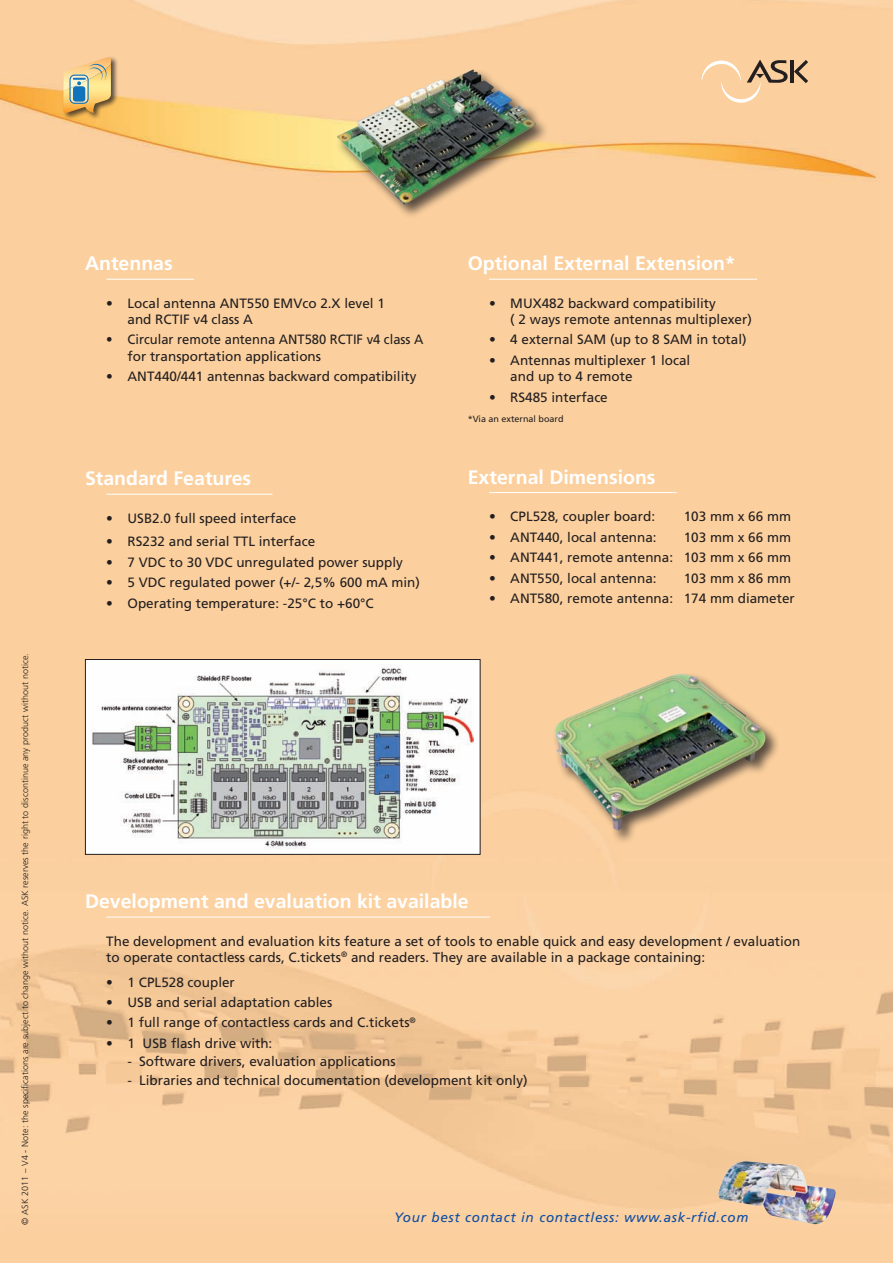
<style>
.page{position:relative;width:893px;height:1263px;background:#fff}
.page>*{position:absolute;margin:0;border:0;box-sizing:border-box;transform-origin:0 0}
.t1{font:700 19.5px "Frutiger";color:#fff}
.t2{font:13.5px/16.2px "Frutiger";color:#231f20}
.t3{font:13.5px/16.2px "Frutiger";color:#231f20;scale:.96 1}
.t4{font:italic 13.5px "Frutiger";letter-spacing:.05em;color:#0d4da1}
.t5{font:300 9px "Frutiger";color:#231f20}
.t6{font:9px "Frutiger";color:#231f20}
</style>
<div class="page">
<img style="left:0;top:0;width:893px;height:1263px">
<img style="left:718px;top:1161px;width:118px;height:64px">
<hr style="left:791px;top:60px;width:3px;height:22px;background:#231f20">
<svg style="left:794px;top:60px;width:14px;height:23px"></svg>
<svg style="left:702px;top:60px;width:86px;height:43px;background:#e8c399"></svg>
<div style="left:62px;top:55px;width:56px;height:65px;background:#231f20;opacity:.75"></div>
<svg style="left:63px;top:57px;width:48px;height:56px;background:#d4be89"></svg>
<div style="left:85px;top:659px;width:395px;height:195px;background:#fff"></div>
<img style="left:92px;top:667px;width:382px;height:182px">
<div style="left:85px;top:659px;width:395px;height:196px;border:1px solid #231f20"></div>
<div style="left:334px;top:66px;width:215px;height:153px;background:#231f20;opacity:.75"></div>
<img style="left:337px;top:69px;width:199px;height:136px">
<div style="left:551px;top:671px;width:228px;height:174px;background:#231f20;opacity:.75"></div>
<img style="left:555px;top:677px;width:210px;height:153px">
<hr style="left:106px;top:279px;width:88px;height:1px;background:#fff">
<hr style="left:106px;top:494px;width:166px;height:1px;background:#fff">
<hr style="left:489px;top:279px;width:268px;height:1px;background:#fff">
<hr style="left:489px;top:492px;width:188px;height:1px;background:#fff">
<hr style="left:106px;top:917px;width:384px;height:1px;background:#fff">
<p class="t5" style="left:20px;top:1225px;width:573px;rotate:-90deg">© ASK 2011 – V4 - Note: the specifications are subject to change without notice. ASK reserves the right to discontinue any product without notice.</p>
<h1 class="t1" style="left:85px;top:252px;width:89px">Antennas</h1>
<p class="t2" style="left:128px;top:295px;width:259px;text-indent:-21px">• Local antenna ANT550 EMVco 2.X level 1 and RCTIF v4 class A</p>
<p class="t3" style="left:128px;top:331px;width:310px;text-indent:-21px">• Circular remote antenna ANT580 RCTIF v4 class A for transportation applications</p>
<p class="t2" style="left:106px;top:368px;width:312px">• ANT440/441 antennas backward compatibility</p>
<h1 class="t1" style="left:85px;top:467px;width:168px">Standard Features</h1>
<p class="t2" style="left:106px;top:510px;width:192px">• USB2.0 full speed interface</p>
<p class="t2" style="left:106px;top:533px;width:210px">• RS232 and serial TTL interface</p>
<p class="t2" style="left:106px;top:554px;width:298px">• 7 VDC to 30 VDC unregulated power supply</p>
<p class="t2" style="left:106px;top:574px;width:315px">• 5 VDC regulated power (+/- 2,5% 600 mA min)</p>
<p class="t2" style="left:106px;top:595px;width:269px">• Operating temperature: -25°C to +60°C</p>
<h1 class="t1" style="left:468px;top:252px;width:270px">Optional External Extension*</h1>
<p class="t2" style="left:510px;top:295px;width:243px;text-indent:-21px">• MUX482 backward compatibility<br>( 2 ways remote antennas multiplexer)</p>
<p class="t2" style="left:489px;top:331px;width:259px">• 4 external SAM (up to 8 SAM in total)</p>
<p class="t2" style="left:510px;top:352px;width:182px;text-indent:-21px">• Antennas multiplexer 1 local and up to 4 remote</p>
<p class="t2" style="left:489px;top:389px;width:120px">• RS485 interface</p>
<p class="t6" style="left:468px;top:414px;width:97px">*Via an external board</p>
<h1 class="t1" style="left:468px;top:465px;width:189px">External Dimensions</h1>
<p class="t2" style="left:489px;top:508px;width:168px">• CPL528, coupler board:</p>
<p class="t2" style="left:684px;top:508px;width:109px">103 mm x 66 mm</p>
<p class="t2" style="left:489px;top:529px;width:169px">• ANT440, local antenna:</p>
<p class="t2" style="left:684px;top:529px;width:109px">103 mm x 66 mm</p>
<p class="t2" style="left:489px;top:549px;width:304px">• ANT441, remote antenna: 103 mm x 66 mm</p>
<p class="t2" style="left:489px;top:570px;width:169px">• ANT550, local antenna:</p>
<p class="t2" style="left:684px;top:570px;width:109px">103 mm x 86 mm</p>
<p class="t2" style="left:489px;top:590px;width:307px">• ANT580, remote antenna: 174 mm diameter</p>
<h1 class="t1" style="left:85px;top:890px;width:385px">Development and evaluation kit available</h1>
<p class="t2" style="left:106px;top:933px;width:695px">The development and evaluation kits feature a set of tools to enable quick and easy development / evaluation to operate contactless cards, C.tickets<sup>®</sup> and readers. They are available in a package containing:</p>
<p class="t2" style="left:106px;top:974px;width:130px">• 1 CPL528 coupler</p>
<p class="t2" style="left:106px;top:994px;width:228px">• USB and serial adaptation cables</p>
<p class="t2" style="left:106px;top:1014px;width:311px">• 1 full range of contactless cards and C.tickets<sup>®</sup></p>
<p class="t2" style="left:106px;top:1035px;width:168px">• 1 USB flash drive with:</p>
<p class="t2" style="left:128px;top:1053px;width:270px">- Software drivers, evaluation applications</p>
<p class="t2" style="left:128px;top:1072px;width:402px">- Libraries and technical documentation (development kit only)</p>
<p class="t4" style="left:394px;top:1210px;width:356px">Your best contact in contactless: www.ask-rfid.com</p>
</div>
